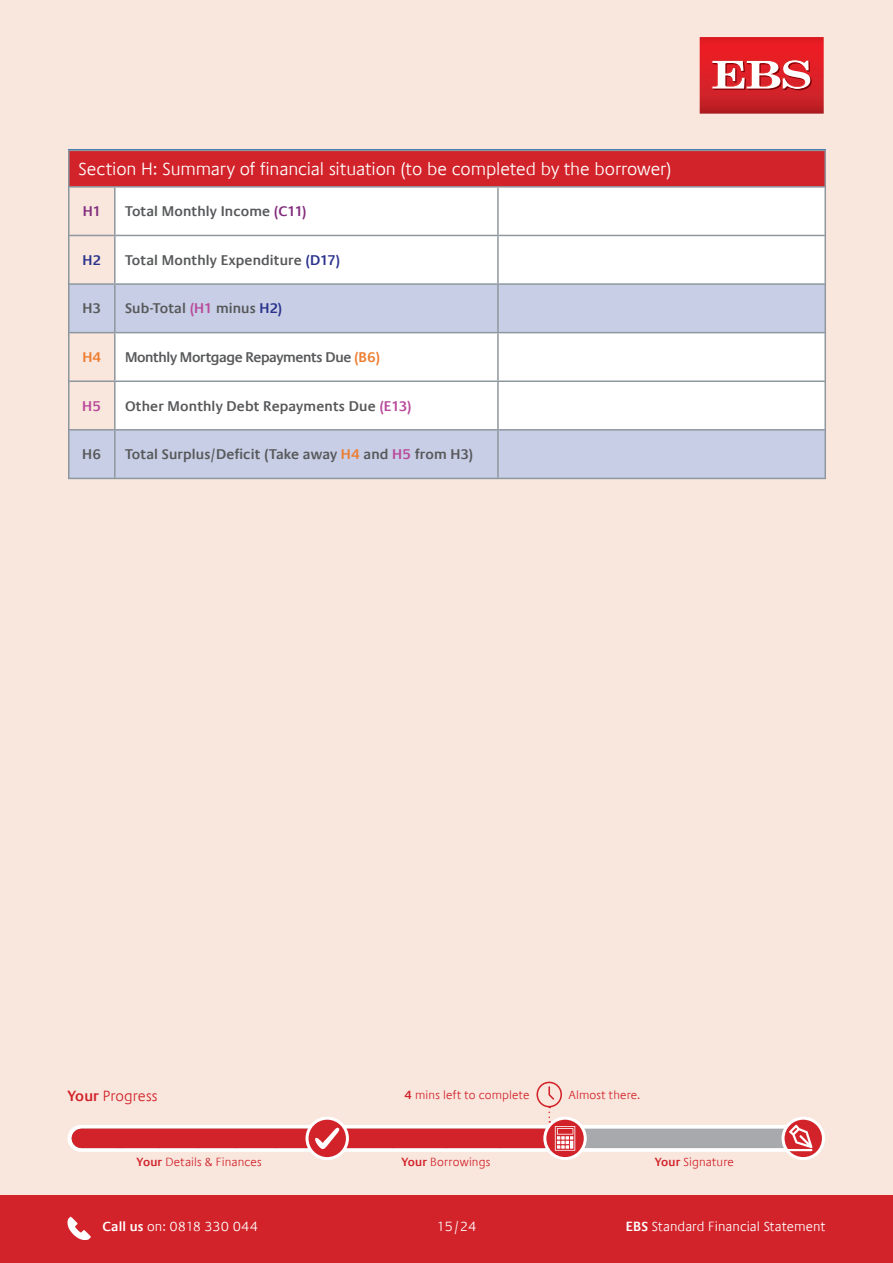
<style>
.page{position:relative;width:893px;height:1263px;background:#f9e6dd}
.page>*{position:absolute;margin:0;border:0;box-sizing:border-box;transform-origin:0 0}
.t1{font:300 18px "Praxis Com";letter-spacing:-.005em;color:#fff}
.Body_Copy{font:300 15px "Praxis Com";letter-spacing:.005em;color:#d2232a}
.t2{font:600 14.25px "Praxis Com";letter-spacing:.005em;color:#58595b}
.t3{font:600 14.25px "Praxis Com";letter-spacing:-.025em;color:#58595b}
.t4{font:600 14.25px "Praxis Com";color:#822e7d}
.t5{font:600 14.25px "Praxis Com";color:#2b338d}
.t6{font:600 14.25px "Praxis Com";color:#ed7d30}
.t7{font:600 14.25px "Praxis Com";color:#b94a9b}
.Answers{font:300 13.5px "Praxis Com";letter-spacing:.005em;color:#fff}
.Body_Copy-2{font:300 12px "Praxis Com";letter-spacing:.015em;color:#d2232a}
.s1{color:#822e7d}
.s2{color:#2b338d}
.s3{color:#b94a9b}
.s4{color:#ed7d30}
.s5{font-weight:600}
</style>
<div class="page">
<div style="left:0;top:1195px;width:893px;height:68px;background:#d2232a"></div>
<svg style="left:67px;top:1216px;width:24px;height:24px"></svg>
<svg style="left:700px;top:37px;width:124px;height:77px"></svg>
<div style="left:69px;top:150px;width:756px;height:37px;background:#d2232a"></div>
<svg style="left:70px;top:234px;width:44px;height:3px"></svg>
<div style="left:116px;top:188px;width:708px;height:95px;background:#fff"></div>
<svg style="left:70px;top:285px;width:754px;height:193px;fill:#c7cee5"></svg>
<hr style="left:114px;top:188px;width:2px;height:47px;background:#8f989e">
<hr style="left:68px;top:236px;width:2px;height:47px;background:#8f989e">
<hr style="left:114px;top:236px;width:2px;height:47px;background:#8f989e">
<hr style="left:497px;top:236px;width:2px;height:47px;background:#8f989e">
<hr style="left:824px;top:236px;width:2px;height:47px;background:#8f989e">
<hr style="left:68px;top:283px;width:47px;height:2px;background:#8f989e">
<hr style="left:68px;top:285px;width:2px;height:47px;background:#8f989e">
<hr style="left:115px;top:283px;width:383px;height:2px;background:#8f989e">
<hr style="left:114px;top:285px;width:2px;height:47px;background:#8f989e">
<hr style="left:498px;top:283px;width:328px;height:2px;background:#8f989e">
<hr style="left:497px;top:285px;width:2px;height:47px;background:#8f989e">
<hr style="left:824px;top:285px;width:2px;height:47px;background:#8f989e">
<hr style="left:68px;top:332px;width:47px;height:1px;background:#8f989e">
<hr style="left:68px;top:333px;width:2px;height:47px;background:#8f989e">
<hr style="left:115px;top:332px;width:383px;height:1px;background:#8f989e">
<hr style="left:114px;top:333px;width:2px;height:47px;background:#8f989e">
<hr style="left:498px;top:332px;width:328px;height:1px;background:#8f989e">
<hr style="left:497px;top:333px;width:2px;height:47px;background:#8f989e">
<hr style="left:824px;top:333px;width:2px;height:47px;background:#8f989e">
<hr style="left:68px;top:380px;width:47px;height:2px;background:#8f989e">
<hr style="left:68px;top:382px;width:2px;height:47px;background:#8f989e">
<hr style="left:115px;top:380px;width:383px;height:2px;background:#8f989e">
<hr style="left:114px;top:382px;width:2px;height:47px;background:#8f989e">
<hr style="left:498px;top:380px;width:328px;height:2px;background:#8f989e">
<hr style="left:497px;top:382px;width:2px;height:47px;background:#8f989e">
<hr style="left:824px;top:382px;width:2px;height:47px;background:#8f989e">
<hr style="left:68px;top:429px;width:47px;height:2px;background:#8f989e">
<hr style="left:68px;top:431px;width:2px;height:47px;background:#8f989e">
<hr style="left:115px;top:429px;width:383px;height:2px;background:#8f989e">
<hr style="left:114px;top:431px;width:2px;height:47px;background:#8f989e">
<hr style="left:498px;top:429px;width:328px;height:2px;background:#8f989e">
<hr style="left:497px;top:431px;width:2px;height:47px;background:#8f989e">
<hr style="left:824px;top:431px;width:2px;height:47px;background:#8f989e">
<hr style="left:68px;top:478px;width:47px;height:1px;background:#8f989e">
<hr style="left:115px;top:478px;width:383px;height:1px;background:#8f989e">
<hr style="left:498px;top:478px;width:328px;height:1px;background:#8f989e">
<hr style="left:68px;top:186px;width:47px;height:2px;background:#8f989e">
<hr style="left:68px;top:188px;width:2px;height:47px;background:#8f989e">
<hr style="left:115px;top:186px;width:383px;height:2px;background:#8f989e">
<hr style="left:498px;top:186px;width:328px;height:2px;background:#8f989e">
<hr style="left:497px;top:188px;width:2px;height:47px;background:#8f989e">
<hr style="left:824px;top:188px;width:2px;height:47px;background:#8f989e">
<hr style="left:68px;top:235px;width:47px;height:1px;background:#8f989e">
<hr style="left:115px;top:235px;width:383px;height:1px;background:#8f989e">
<hr style="left:498px;top:235px;width:328px;height:1px;background:#8f989e">
<hr style="left:68px;top:150px;width:47px;height:1px;background:#8f989e">
<hr style="left:68px;top:151px;width:2px;height:35px;background:#8f989e">
<hr style="left:115px;top:150px;width:383px;height:1px;background:#8f989e">
<hr style="left:498px;top:150px;width:328px;height:1px;background:#8f989e">
<hr style="left:824px;top:151px;width:2px;height:35px;background:#8f989e">
<svg style="left:81px;top:1125px;width:707px;height:27px;fill:#fff"></svg>
<div style="left:81px;top:1128px;width:729px;height:20px;background:#a7a9ac"></div>
<svg style="left:783px;top:1118px;width:40px;height:40px"></svg>
<div style="left:781px;top:1117px;width:44px;height:43px;border:3px solid #fff;border-radius:50%"></div>
<svg style="left:785px;top:1125px;width:27px;height:26px"></svg>
<div style="left:81px;top:1128px;width:463px;height:20px;background:#d2232a"></div>
<svg style="left:307px;top:1118px;width:40px;height:40px"></svg>
<div style="left:306px;top:1117px;width:43px;height:43px;border:3px solid #fff;border-radius:50%"></div>
<svg style="left:315px;top:1127px;width:26px;height:22px"></svg>
<svg style="left:545px;top:1118px;width:40px;height:40px"></svg>
<div style="left:543px;top:1117px;width:44px;height:43px;border:3px solid #fff;border-radius:50%"></div>
<svg style="left:536px;top:1082px;width:39px;height:69px"></svg>
<p class="t1" style="left:79px;top:159px;width:594px">Section H: Summary of financial situation (to be completed by the borrower)</p>
<p class="t4" style="left:83px;top:203px;width:20px">H1</p>
<p class="t2" style="left:125px;top:203px;width:183px">Total Monthly Income <span class="s1">(C11)</span></p>
<p class="t5" style="left:82px;top:252px;width:20px">H2</p>
<p class="t2" style="left:125px;top:252px;width:217px">Total Monthly Expenditure <span class="s2">(D17)</span></p>
<p class="t2" style="left:82px;top:300px;width:20px">H3</p>
<p class="t2" style="left:125px;top:300px;width:159px">Sub-Total <span class="s3">(H1</span> minus <span class="s2">H2)</span></p>
<p class="t6" style="left:82px;top:349px;width:20px">H4</p>
<p class="t3" style="left:125px;top:349px;width:257px">Monthly Mortgage Repayments Due <span class="s4">(B6)</span></p>
<p class="t7" style="left:82px;top:397px;width:20px">H5</p>
<p class="t2" style="left:125px;top:397px;width:288px">Other Monthly Debt Repayments Due <span class="s3">(E13)</span></p>
<p class="t2" style="left:82px;top:446px;width:20px">H6</p>
<p class="t2" style="left:125px;top:446px;width:350px">Total Surplus/Deficit (Take away <span class="s4">H4</span> and <span class="s3">H5</span> from H3)</p>
<p class="Body_Copy" style="left:67px;top:1087px;width:92px"><span class="s5">Your</span> Progress</p>
<p class="Body_Copy-2" style="left:405px;top:1088px;width:126px"><span class="s5">4</span> mins left to complete</p>
<p class="Body_Copy-2" style="left:569px;top:1088px;width:73px">Almost there.</p>
<p class="Body_Copy-2" style="left:137px;top:1155px;width:127px"><span class="s5">Your</span> Details &amp; Finances</p>
<p class="Body_Copy-2" style="left:401px;top:1155px;width:90px"><span class="s5">Your</span> Borrowings</p>
<p class="Body_Copy-2" style="left:655px;top:1155px;width:81px"><span class="s5">Your</span> Signature</p>
<p class="Answers" style="left:102px;top:1219px;width:157px"><span class="s5">Call us</span> on: 0818 330 044</p>
<p class="Answers" style="left:436px;top:1219px;width:42px">15/24</p>
<p class="Answers" style="left:626px;top:1219px;width:201px"><span class="s5">EBS</span> Standard Financial Statement</p>
</div>
